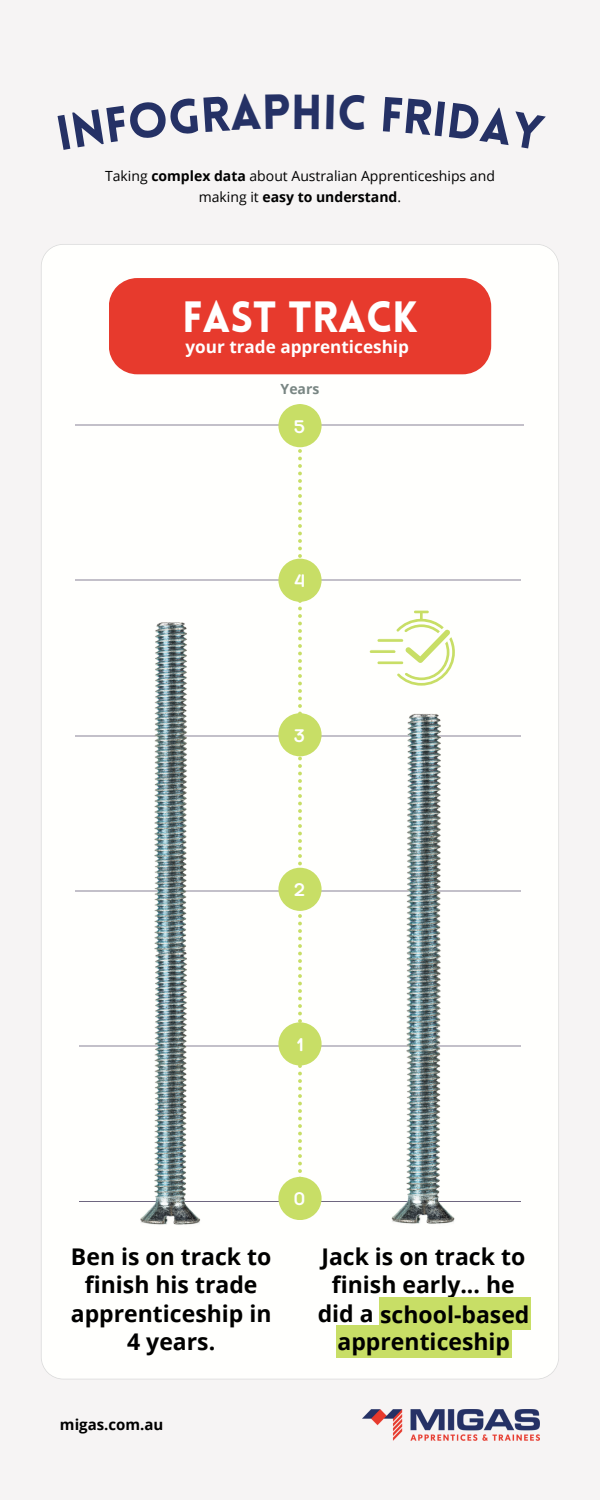
<style>
.page{position:relative;width:600px;height:1500px;background:#f6f4f4}
.page>*{position:absolute;margin:0;border:0;box-sizing:border-box;transform-origin:0 0}
.t1{font:900 48.1px "Lovelo";color:#253165}
.t2{font:900 42.9px "Lovelo";color:#fff}
.t3{font:700 23px/28.5px "Open Sans";color:#000;text-align:center}
.t4{font:300 20px "Hero";color:#fff}
.t5{font:700 17.1px "Open Sans";color:#fff}
.t6{font:700 15px "Open Sans";color:#000}
.t7{font:14px/21px "Open Sans";color:#000;text-align:center}
.t8{font:700 14px "Open Sans";color:#798683}
.s1{font-weight:700}
</style>
<div class="page">
<img style="left:363px;top:1409px;width:177px;height:31px">
<div style="left:41px;top:244px;width:518px;height:1135px;background:#fffffd"></div>
<hr style="left:75px;top:425px;width:449px;height:1px;background:#0e002b">
<hr style="left:75px;top:580px;width:449px;height:1px;background:#0e002b">
<hr style="left:75px;top:735px;width:449px;height:1px;background:#0e002b">
<hr style="left:75px;top:891px;width:449px;height:1px;background:#0e002b">
<hr style="left:75px;top:1046px;width:449px;height:1px;background:#0e002b">
<hr style="left:75px;top:1201px;width:449px;height:1px;background:#0e002b">
<hr style="left:75px;top:1016px;width:3px;height:186px;background:#fffffd">
<hr style="left:522px;top:473px;width:3px;height:729px;background:#fffffd">
<img style="left:112px;top:951px;width:119px;height:291px">
<img style="left:112px;top:857px;width:119px;height:94px">
<img style="left:112px;top:611px;width:119px;height:246px">
<img style="left:362px;top:1053px;width:124px;height:189px">
<img style="left:361px;top:802px;width:125px;height:251px">
<svg style="left:298px;top:447px;width:4px;height:730px"></svg>
<div style="left:278px;top:1022px;width:44px;height:44px;background:#c8de66;border-radius:50%"></div>
<div style="left:278px;top:1177px;width:44px;height:43px;background:#c8de66;border-radius:50%"></div>
<div style="left:278px;top:868px;width:44px;height:43px;background:#c8de66;border-radius:50%"></div>
<div style="left:278px;top:713px;width:44px;height:43px;background:#c8de66;border-radius:50%"></div>
<div style="left:278px;top:559px;width:44px;height:43px;background:#c8de66;border-radius:50%"></div>
<div style="left:278px;top:404px;width:44px;height:43px;background:#c8de66;border-radius:50%"></div>
<div style="left:109px;top:278px;width:382px;height:96px;background:#e73a2d"></div>
<svg style="left:370px;top:611px;width:85px;height:75px"></svg>
<div style="left:336px;top:1325px;width:176px;height:33px;background:#c8de66"></div>
<div style="left:379px;top:1298px;width:152px;height:32px;background:#c8de66"></div>
<img style="left:362px;top:710px;width:124px;height:251px">
<p class="t1" style="left:291px;top:93px;width:34px">H</p>
<p class="t7" style="left:105px;top:165px;width:391px">Taking <span class="s1">complex data</span> about Australian Apprenticeships and making it <span class="s1">easy to understand</span>.</p>
<p class="t2" style="left:182px;top:299px;width:237px">FAST TRACK</p>
<p class="t5" style="left:186px;top:334px;width:225px">your trade apprenticeship</p>
<p class="t8" style="left:281px;top:379px;width:40px">Years</p>
<p class="t4" style="left:294px;top:414px;width:13px">5</p>
<p class="t4" style="left:295px;top:568px;width:12px">4</p>
<p class="t4" style="left:294px;top:723px;width:13px">3</p>
<p class="t4" style="left:294px;top:877px;width:13px">2</p>
<p class="t4" style="left:297px;top:1032px;width:8px">1</p>
<p class="t3" style="left:71px;top:1241px;width:202px">Ben is on track to finish his trade apprenticeship in<br>4 years.</p>
<p class="t4" style="left:295px;top:1186px;width:12px">0</p>
<p class="t3" style="left:318px;top:1241px;width:213px;line-height:29.2px">Jack is on track to finish early... he did a school-based</p>
<p class="t3" style="left:337px;top:1327px;width:174px">apprenticeship</p>
<p class="t6" style="left:60px;top:1414px;width:105px">migas.com.au</p>
</div>
